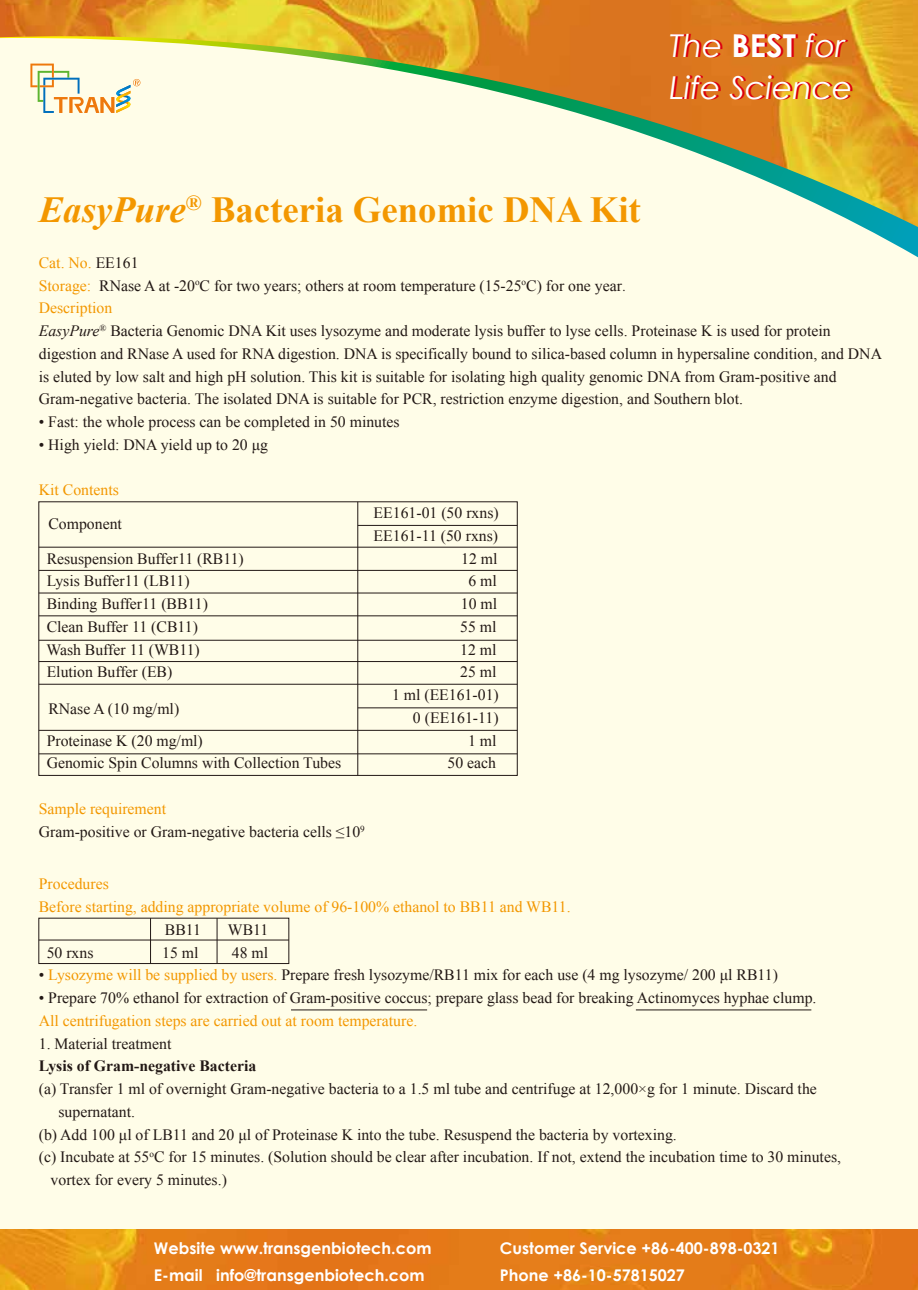
<style>
.page{position:relative;width:918px;height:1290px;background:#fffde8}
.page>*{position:absolute;margin:0;border:0;box-sizing:border-box;transform-origin:0 0}
.t1{font:700 36.75px "Times New Roman";color:#f39700}
.t2{font:italic 31.5px/41.1px "Century Gothic";color:#fff}
.t3{font:700 16.1px/26.8px "Century Gothic";color:#fff}
.t4{font:15.75px/22.8px "Times New Roman";color:#221815}
.t5{font:15.75px/22.8px "Times New Roman";color:#f39700}
.t6{font:700 15.75px "Times New Roman";color:#221815}
.s1{font-weight:700;font-style:normal}
.s2{font-style:italic}
.s3{color:#f39700}
.s4{font-family:"Adobe Song Std";font-weight:300}
</style>
<div class="page">
<img style="left:0;top:0;width:918px;height:35px">
<img style="left:0;top:1230px;width:918px;height:60px">
<svg style="left:0;top:35px;width:918px;height:222px"></svg>
<div style="left:38px;top:501px;width:480px;height:275px;border:1px solid #221815"></div>
<hr style="left:358px;top:525px;width:159px;height:1px;background:#221815">
<hr style="left:39px;top:547px;width:478px;height:1px;background:#221815">
<hr style="left:39px;top:570px;width:478px;height:1px;background:#221815">
<hr style="left:39px;top:592px;width:478px;height:1px;background:#221815">
<hr style="left:39px;top:615px;width:478px;height:1px;background:#221815">
<hr style="left:39px;top:640px;width:478px;height:1px;background:#221815">
<hr style="left:39px;top:661px;width:478px;height:1px;background:#221815">
<hr style="left:39px;top:684px;width:478px;height:1px;background:#221815">
<hr style="left:358px;top:707px;width:159px;height:1px;background:#221815">
<hr style="left:39px;top:730px;width:478px;height:1px;background:#221815">
<hr style="left:39px;top:753px;width:478px;height:1px;background:#221815">
<hr style="left:357px;top:502px;width:1px;height:273px;background:#221815">
<hr style="left:39px;top:939px;width:250px;height:1px;background:#221815">
<hr style="left:217px;top:918px;width:1px;height:45px;background:#221815">
<hr style="left:150px;top:918px;width:1px;height:45px;background:#221815">
<div style="left:38px;top:918px;width:251px;height:46px;border:1px solid #221815"></div>
<hr style="left:291px;top:1009px;width:136px;height:1px;background:#221815">
<hr style="left:636px;top:1009px;width:175px;height:1px;background:#221815">
<h2 class="t2" style="left:669px;top:25px;width:185px">The <span class="s1">BEST</span> for<br>Life Science</h2>
<h1 class="t1" style="left:39px;top:185px;width:603px"><span class="s2">EasyPure</span><sup>®</sup> Bacteria Genomic DNA Kit</h1>
<p class="t4" style="left:39px;top:251px;width:844px"><span class="s3">Cat. No.</span> EE161<br><span class="s3">Storage:</span> RNase A at -20<sup>o</sup>C for two years; others at room temperature (15-25<sup>o</sup>C) for one year<span class="s4">.<br></span><span class="s3">Description<br></span><span class="s2">EasyPure</span><sup>®</sup> Bacteria Genomic DNA Kit uses lysozyme and moderate lysis buffer to lyse cells. Proteinase K is used for protein digestion and RNase A used for RNA digestion. DNA is specifically bound to silica-based column in hypersaline condition, and DNA is eluted by low salt and high pH solution. This kit is suitable for isolating high quality genomic DNA from Gram-positive and Gram-negative bacteria. The isolated DNA is suitable for PCR, restriction enzyme digestion, and Southern blot.</p>
<p class="t4" style="left:39px;top:410px;width:362px">• Fast: the whole process can be completed in 50 minutes</p>
<p class="t4" style="left:39px;top:433px;width:231px">• High yield: DNA yield up to 20 μg</p>
<p class="t5" style="left:39px;top:478px;width:82px">Kit Contents</p>
<p class="t4" style="left:373px;top:501px;width:127px">EE161-01 (50 rxns)<br>EE161-11 (50 rxns)</p>
<p class="t4" style="left:47px;top:547px;width:199px">Resuspension Buffer11 (RB11)</p>
<p class="t4" style="left:461px;top:547px;width:38px">12 ml</p>
<p class="t4" style="left:47px;top:569px;width:144px">Lysis Buffer11 (LB11)</p>
<p class="t4" style="left:468px;top:569px;width:30px">6 ml</p>
<p class="t4" style="left:47px;top:592px;width:163px">Binding Buffer11 (BB11)</p>
<p class="t4" style="left:461px;top:592px;width:38px">10 ml</p>
<p class="t4" style="left:47px;top:615px;width:153px">Clean Buffer 11 (CB11)</p>
<p class="t4" style="left:460px;top:615px;width:38px">55 ml</p>
<p class="t4" style="left:46px;top:638px;width:155px">Wash Buffer 11 (WB11)</p>
<p class="t4" style="left:460px;top:638px;width:38px">12 ml</p>
<p class="t4" style="left:47px;top:660px;width:127px">Elution Buffer (EB)</p>
<p class="t4" style="left:392px;top:660px;width:108px;text-align:right">25 ml<br>1 ml (EE161-01)<br>0 (EE161-11)</p>
<p class="t4" style="left:47px;top:729px;width:158px">Proteinase K (20 mg/ml)</p>
<p class="t4" style="left:468px;top:729px;width:30px">1 ml</p>
<p class="t4" style="left:47px;top:751px;width:296px">Genomic Spin Columns with Collection Tubes</p>
<p class="t4" style="left:447px;top:751px;width:50px">50 each</p>
<p class="t4" style="left:39px;top:797px;width:327px"><span class="s3">Sample requirement<br></span>Gram-positive or Gram-negative bacteria cells ≤10<sup>9</sup></p>
<p class="t5" style="left:39px;top:872px;width:533px">Procedures<br>Before starting, adding appropriate volume of 96-100% ethanol to BB11 and WB11.</p>
<p class="t4" style="left:165px;top:918px;width:38px">BB11</p>
<p class="t4" style="left:228px;top:918px;width:42px">WB11</p>
<p class="t4" style="left:47px;top:940px;width:48px">50 rxns</p>
<p class="t4" style="left:162px;top:940px;width:38px">15 ml</p>
<p class="t4" style="left:232px;top:940px;width:38px">48 ml</p>
<p class="t4" style="left:39px;top:963px;width:740px">• <span class="s3">Lysozyme will be supplied by users.</span> Prepare fresh lysozyme/RB11 mix for each use (4 mg lysozyme/ 200 μl RB11)</p>
<p class="t4" style="left:39px;top:986px;width:779px">• Prepare 70% ethanol for extraction of Gram-positive coccus; prepare glass bead for breaking Actinomyces hyphae clump.</p>
<p class="t5" style="left:39px;top:1009px;width:380px">All centrifugation steps are carried out at room temperature.</p>
<p class="t4" style="left:39px;top:1031px;width:134px">1. Material treatment</p>
<p class="t6" style="left:39px;top:1055px;width:219px">Lysis of Gram-negative Bacteria</p>
<p class="t4" style="left:39px;top:1077px;width:779px">(a) Transfer 1 ml of overnight Gram-negative bacteria to a 1.5 ml tube and centrifuge at 12,000×g for 1 minute. Discard the</p>
<p class="t4" style="left:58px;top:1100px;width:78px">supernatant.</p>
<p class="t4" style="left:39px;top:1122px;width:639px">(b) Add 100 μl of LB11 and 20 μl of Proteinase K into the tube. Resuspend the bacteria by vortexing.</p>
<p class="t4" style="left:39px;top:1145px;width:804px">(c) Incubate at 55<sup>o</sup>C for 15 minutes. (Solution should be clear after incubation. If not, extend the incubation time to 30 minutes,</p>
<p class="t4" style="left:51px;top:1168px;width:178px">vortex for every 5 minutes.)</p>
<p class="t4" style="left:48px;top:512px;width:75px">Component</p>
<p class="t4" style="left:48px;top:697px;width:132px">RNase A (10 mg/ml)</p>
<p class="t3" style="left:154px;top:1234px;width:279px">Website www.transgenbiotech.com<br>E-mail info@transgenbiotech.com</p>
<p class="t3" style="left:500px;top:1234px;width:281px">Customer Service +86-400-898-0321<br>Phone +86-10-57815027</p>
</div>
